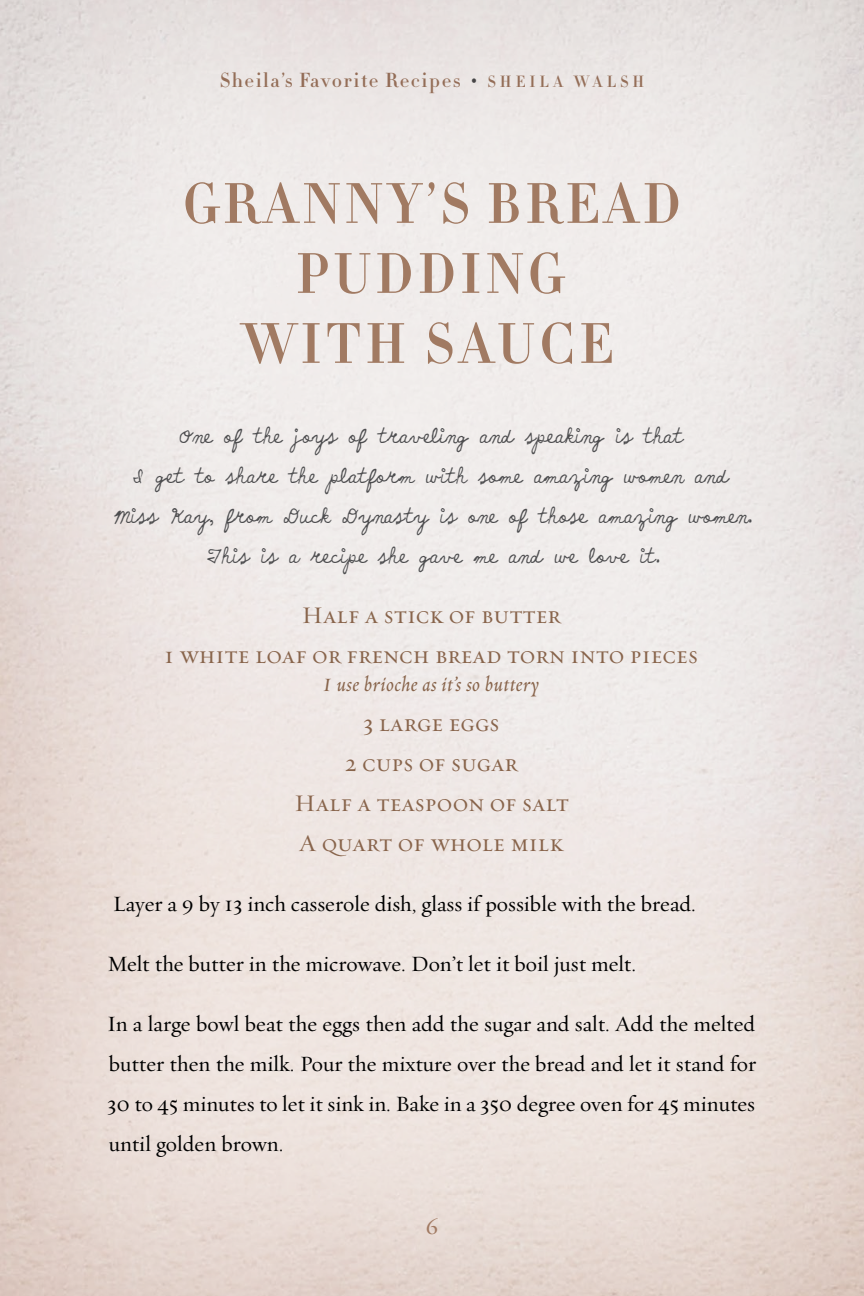
<style>
.page{position:relative;width:864px;height:1296px;background:#fff}
.page>*{position:absolute;margin:0;border:0;box-sizing:border-box;transform-origin:0 0}
.Comment_2{font:56px/70px "Didot HTF M06 Medium";letter-spacing:.065em;color:#a17a62;text-align:center}
.Comment{font:24px/40px "Yellabelly";color:#4d4d4f;text-align:center;scale:.95 1}
.Ingredients{font:24px "Requiem Text HTF Small Caps";color:#88644b}
.t1{font:24px "Requiem Text HTF Roman";color:#a17a62}
.Body{font:22px/40px "Requiem Text HTF Roman";color:#000;text-align:justify}
.Ingredient_Add_Line{font:21px "Requiem Text HTF Italic";letter-spacing:.025em;color:#88644b}
.t2{font:20px "Didot HTF M06 Medium";letter-spacing:.075em;color:#a17a62}
.s1{font-size:18px;color:#4d4d4f}
.s2{font-size:16px}
</style>
<div class="page">
<div style="left:0;top:0;width:864px;height:1296px;background:#d5cecb;opacity:.85"></div>
<p class="t2" style="left:220px;top:67px;width:426px">Sheila’s Favorite Recipes <span class="s1">•</span> <span class="s2">S H E I L A WA L S H</span></p>
<p class="Comment_2" style="left:183px;top:170px;width:500px">GRANNY’S BREAD<br>PUDDING<br>WITH SAUCE</p>
<p class="Comment" style="left:114px;top:415px;width:674px">One of the joys of traveling and speaking is that<br>I get to share the platform with some amazing women and Miss Kay, from Duck Dynasty is one of those amazing women.<br>This is a recipe she gave me and we love it.</p>
<p class="Ingredients" style="left:302px;top:601px;width:261px">Half a stick of butter</p>
<p class="Ingredients" style="left:165px;top:641px;width:535px">1 white loaf or french bread torn into pieces</p>
<p class="Ingredient_Add_Line" style="left:324px;top:674px;width:217px">I use brioche as it’s so buttery</p>
<p class="Ingredients" style="left:363px;top:709px;width:138px">3 large eggs</p>
<p class="Ingredients" style="left:345px;top:749px;width:175px">2 cups of sugar</p>
<p class="Ingredients" style="left:294px;top:789px;width:276px">Half a teaspoon of salt</p>
<p class="Ingredients" style="left:299px;top:829px;width:265px">A quart of whole milk</p>
<p class="Body" style="left:113px;top:884px;width:584px">Layer a 9 by 13 inch casserole dish, glass if possible with the bread.</p>
<p class="Body" style="left:107px;top:944px;width:530px">Melt the butter in the microwave. Don’t let it boil just melt.</p>
<p class="Body" style="left:107px;top:1004px;width:651px">In a large bowl beat the eggs then add the sugar and salt. Add the melted butter then the milk. Pour the mixture over the bread and let it stand for 30 to 45 minutes to let it sink in. Bake in a 350 degree oven for 45 minutes until golden brown.</p>
<p class="t1" style="left:426px;top:1212px;width:14px">6</p>
</div>
